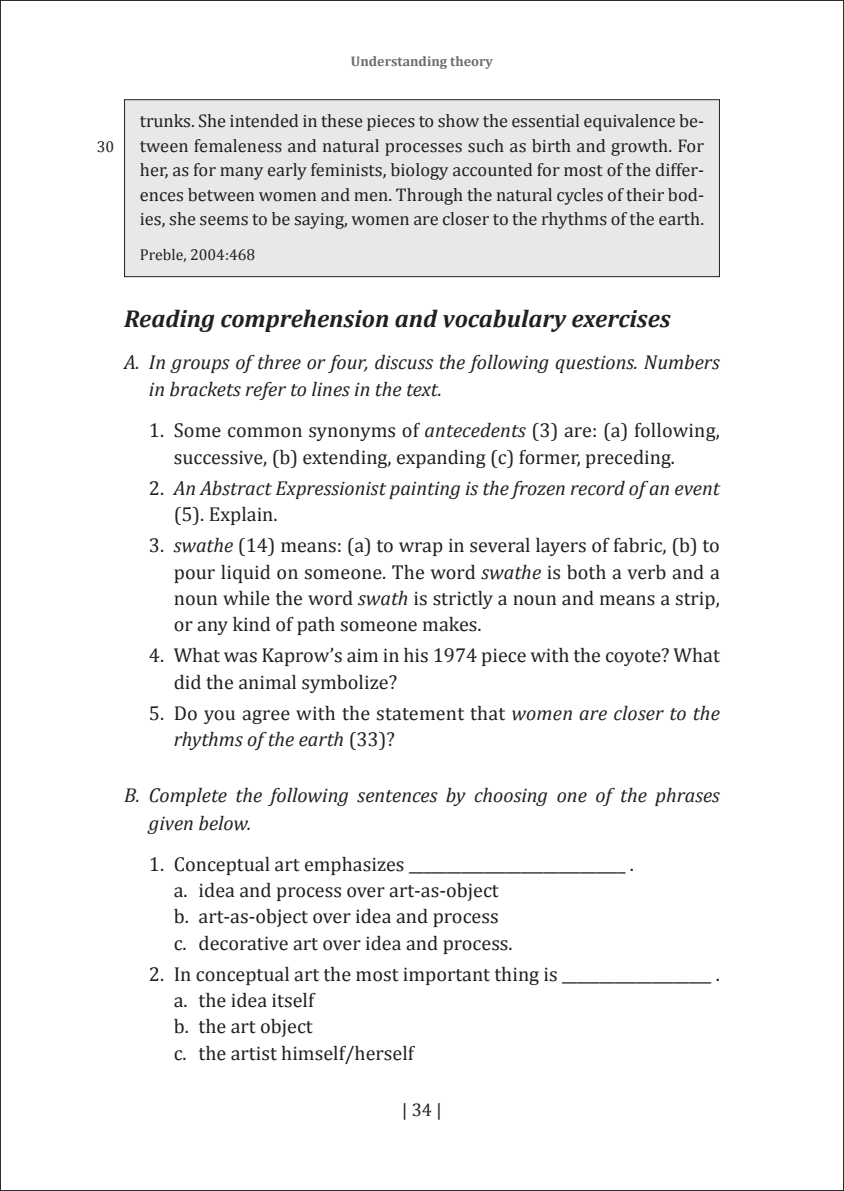
<style>
.page{position:relative;width:844px;height:1191px;background:#fff}
.page>*{position:absolute;margin:0;border:0;box-sizing:border-box;transform-origin:0 0}
.t1{font:italic 700 24.5px "Cambria";color:#231f20}
.t2{font:20.12px/26.2px "Cambria";color:#231f20}
.t3{font:italic 20.12px/27.3px "Cambria";color:#231f20}
.t4{font:18.38px/24.5px "Cambria";color:#231f20;text-align:justify}
.t5{font:15.75px "Cambria";color:#231f20}
.t6{font:700 14px "Cambria";color:#6c6d70}
.s1{font-style:italic}
.s2{font-style:normal}
</style>
<div class="page">
<div style="left:124px;top:100px;width:595px;height:177px;background:#e7e8e9"></div>
<div style="left:124px;top:99px;width:595px;height:178px;border:1px solid #231f20"></div>
<p class="t5" style="left:97px;top:136px;width:19px">30</p>
<p class="t6" style="left:351px;top:53px;width:143px">Understanding theory</p>
<p class="t4" style="left:140px;top:108px;width:565px">trunks. She intended in these pieces to show the essential equivalence be&shy;tween femaleness and natural processes such as birth and growth. For her, as for many early feminists, biology accounted for most of the differ&shy;ences between women and men. Through the natural cycles of their bod&shy;ies, she seems to be saying, women are closer to the rhythms of the earth.</p>
<p class="t5" style="left:140px;top:245px;width:117px">Preble, 2004:468</p>
<p class="t1" style="left:124px;top:303px;width:548px">Reading comprehension and vocabulary exercises</p>
<p class="t3" style="left:149px;top:348px;width:572px;text-indent:-25px">A. In groups of three or four, discuss the following questions. Numbers in brackets refer to lines in the text.</p>
<p class="t2" style="left:174px;top:417px;width:547px;text-indent:-25px">1. Some common synonyms of <span class="s1">antecedents</span> (3) are: (a) following, successive, (b) extending, expanding (c) former, preceding.</p>
<p class="t3" style="left:174px;top:474px;width:547px;line-height:26.2px;text-indent:-25px"><span class="s2">2.</span> An Abstract Expressionist painting is the frozen record of an event <span class="s2">(5). Explain.</span></p>
<p class="t2" style="left:174px;top:532px;width:547px;text-align:justify;text-indent:-25px">3. <span class="s1">swathe</span> (14) means: (a) to wrap in several layers of fabric, (b) to pour liquid on someone. The word <span class="s1">swathe</span> is both a verb and a noun while the word <span class="s1">swath</span> is strictly a noun and means a strip, or any kind of path someone makes.</p>
<p class="t2" style="left:174px;top:642px;width:547px;text-indent:-25px">4. What was Kaprow’s aim in his 1974 piece with the coyote? What did the animal symbolize?</p>
<p class="t2" style="left:174px;top:699px;width:547px;text-indent:-25px">5. Do you agree with the statement that <span class="s1">women are closer to the rhythms of the earth</span> (33)?</p>
<p class="t3" style="left:149px;top:781px;width:572px;text-indent:-25px">B. Complete the following sentences by choosing one of the phrases given below.</p>
<p class="t2" style="left:174px;top:850px;width:461px;text-indent:-25px">1. Conceptual art emphasizes _____________________________ . a. idea and process over art-as-object<br>b. art-as-object over idea and process<br>c. decorative art over idea and process.</p>
<p class="t2" style="left:174px;top:960px;width:547px;text-indent:-25px">2. In conceptual art the most important thing is ____________________ . a. the idea itself<br>b. the art object<br>c. the artist himself/herself</p>
<p class="t4" style="left:402px;top:1097px;width:42px">|34|</p>
</div>
